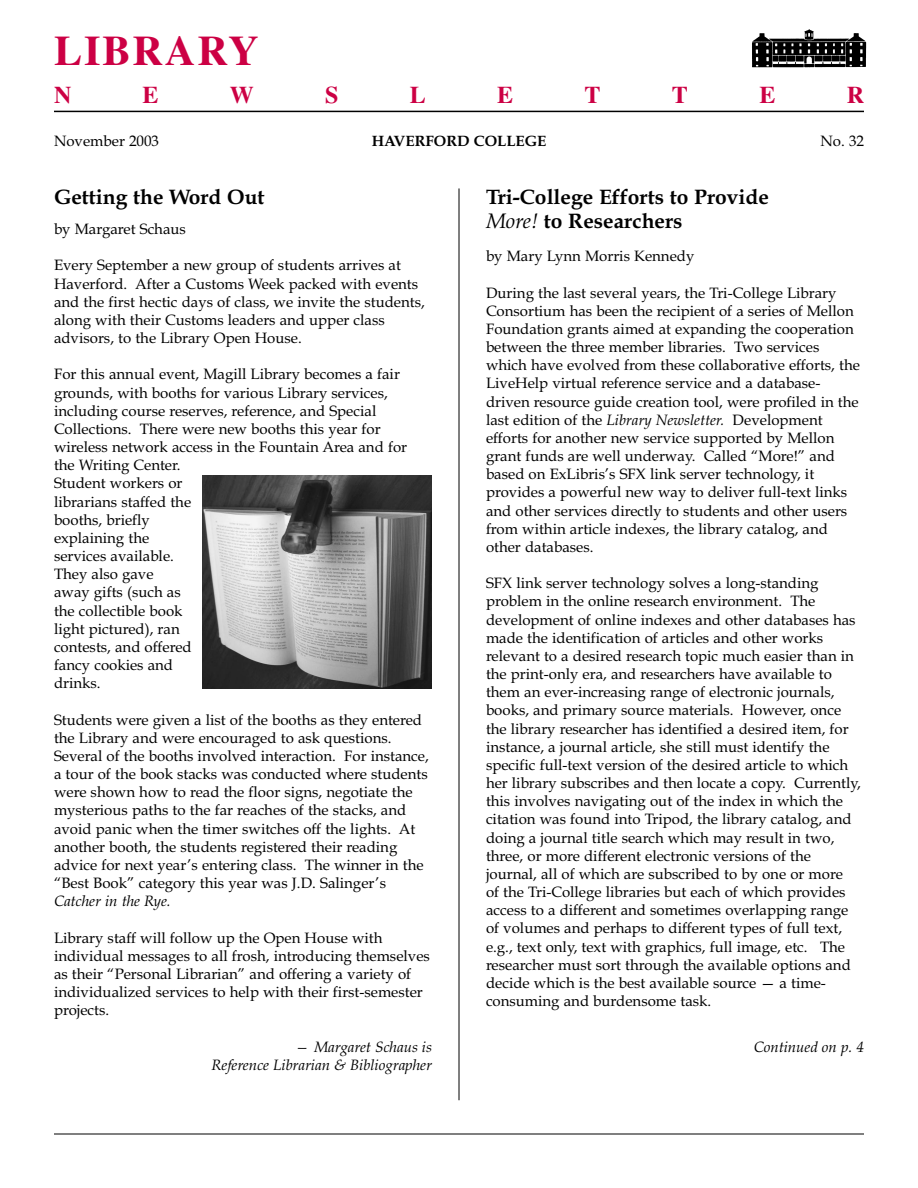
<style>
.page{position:relative;width:918px;height:1188px;background:#fff}
.page>*{position:absolute;margin:0;border:0;box-sizing:border-box;transform-origin:0 0}
.t1{font:700 42px "Times";letter-spacing:.05em;color:#c04}
.t2{font:700 24px "Times";color:#c04}
.t3{font:700 21px/24px "Book Antiqua";color:#000}
.t4{font:15px/18.1px "Book Antiqua";color:#000}
.t5{font:italic 15px/18.1px "Book Antiqua";color:#000;text-align:right}
.t6{font:700 15px "Book Antiqua";color:#000}
.s1{font-weight:400;font-style:italic}
.s2{font-style:italic}
</style>
<div class="page">
<hr style="left:54px;top:111px;width:810px;height:1px;background:#000">
<hr style="left:54px;top:1134px;width:810px;height:1px;background:#000">
<hr style="left:459px;top:188px;width:1px;height:912px;background:#000">
<img style="left:752px;top:29px;width:115px;height:39px">
<img style="left:202px;top:476px;width:230px;height:212px">
<h1 class="t1" style="left:54px;top:36px;width:206px">LIBRARY</h1>
<h2 class="t2" style="left:54px;top:86px;width:19px">N</h2>
<h2 class="t2" style="left:143px;top:86px;width:18px">E</h2>
<h2 class="t2" style="left:230px;top:86px;width:25px">W</h2>
<h2 class="t2" style="left:325px;top:86px;width:15px">S</h2>
<h2 class="t2" style="left:410px;top:86px;width:18px">L</h2>
<h2 class="t2" style="left:497px;top:86px;width:18px">E</h2>
<h2 class="t2" style="left:585px;top:86px;width:18px">T</h2>
<h2 class="t2" style="left:672px;top:86px;width:18px">T</h2>
<h2 class="t2" style="left:759px;top:86px;width:18px">E</h2>
<h2 class="t2" style="left:847px;top:86px;width:19px">R</h2>
<p class="t4" style="left:54px;top:133px;width:107px">November 2003</p>
<p class="t6" style="left:372px;top:135px;width:176px">HAVERFORD COLLEGE</p>
<p class="t4" style="left:820px;top:133px;width:45px">No. 32</p>
<h3 class="t3" style="left:54px;top:187px;width:212px">Getting the Word Out</h3>
<p class="t4" style="left:54px;top:222px;width:133px">by Margaret Schaus</p>
<p class="t4" style="left:54px;top:258px;width:372px">Every September a new group of students arrives at Haverford. After a Customs Week packed with events and the first hectic days of class, we invite the students, along with their Customs leaders and upper class advisors, to the Library Open House.</p>
<p class="t4" style="left:54px;top:367px;width:355px">For this annual event, Magill Library becomes a fair grounds, with booths for various Library services, including course reserves, reference, and Special<br>Collections. There were new booths this year for wireless network access in the Fountain Area and for the Writing Center.<br>Student workers or<br>librarians staffed the<br>booths, briefly<br>explaining the<br>services available.<br>They also gave<br>away gifts (such as<br>the collectible book<br>light pictured), ran<br>contests, and offered<br>fancy cookies and<br>drinks.</p>
<p class="t4" style="left:54px;top:712px;width:376px">Students were given a list of the booths as they entered the Library and were encouraged to ask questions.<br>Several of the booths involved interaction. For instance, a tour of the book stacks was conducted where students were shown how to read the floor signs, negotiate the mysterious paths to the far reaches of the stacks, and avoid panic when the timer switches off the lights. At another booth, the students registered their reading advice for next year’s entering class. The winner in the “Best Book” category this year was J.D. Salinger’s</p>
<p class="t5" style="left:54px;top:894px;width:118px">Catcher in the Rye.</p>
<p class="t4" style="left:54px;top:930px;width:377px">Library staff will follow up the Open House with individual messages to all frosh, introducing themselves as their “Personal Librarian” and offering a variety of individualized services to help with their first-semester projects.</p>
<p class="t5" style="left:212px;top:1039px;width:222px">— Margaret Schaus is<br>Reference Librarian &amp; Bibliographer</p>
<h3 class="t3" style="left:486px;top:187px;width:284px">Tri-College Efforts to Provide<br><span class="s1">More!</span> to Researchers</h3>
<p class="t4" style="left:486px;top:249px;width:210px">by Mary Lynn Morris Kennedy</p>
<p class="t4" style="left:486px;top:285px;width:375px">During the last several years, the Tri-College Library Consortium has been the recipient of a series of Mellon Foundation grants aimed at expanding the cooperation between the three member libraries. Two services which have evolved from these collaborative efforts, the LiveHelp virtual reference service and a database&shy;driven resource guide creation tool, were profiled in the last edition of the <span class="s2">Library Newsletter.</span> Development efforts for another new service supported by Mellon grant funds are well underway. Called “More!” and based on ExLibris’s SFX link server technology, it provides a powerful new way to deliver full-text links and other services directly to students and other users from within article indexes, the library catalog, and other databases.</p>
<p class="t4" style="left:486px;top:576px;width:376px">SFX link server technology solves a long-standing problem in the online research environment. The development of online indexes and other databases has made the identification of articles and other works relevant to a desired research topic much easier than in the print-only era, and researchers have available to them an ever-increasing range of electronic journals, books, and primary source materials. However, once the library researcher has identified a desired item, for instance, a journal article, she still must identify the specific full-text version of the desired article to which her library subscribes and then locate a copy. Currently, this involves navigating out of the index in which the citation was found into Tripod, the library catalog, and doing a journal title search which may result in two, three, or more different electronic versions of the journal, all of which are subscribed to by one or more<br>of the Tri-College libraries but each of which provides access to a different and sometimes overlapping range of volumes and perhaps to different types of full text, e.g., text only, text with graphics, full image, etc. The researcher must sort through the available options and decide which is the best available source — a time&shy;consuming and burdensome task.</p>
<p class="t5" style="left:754px;top:1039px;width:112px">Continued on p. 4</p>
</div>
